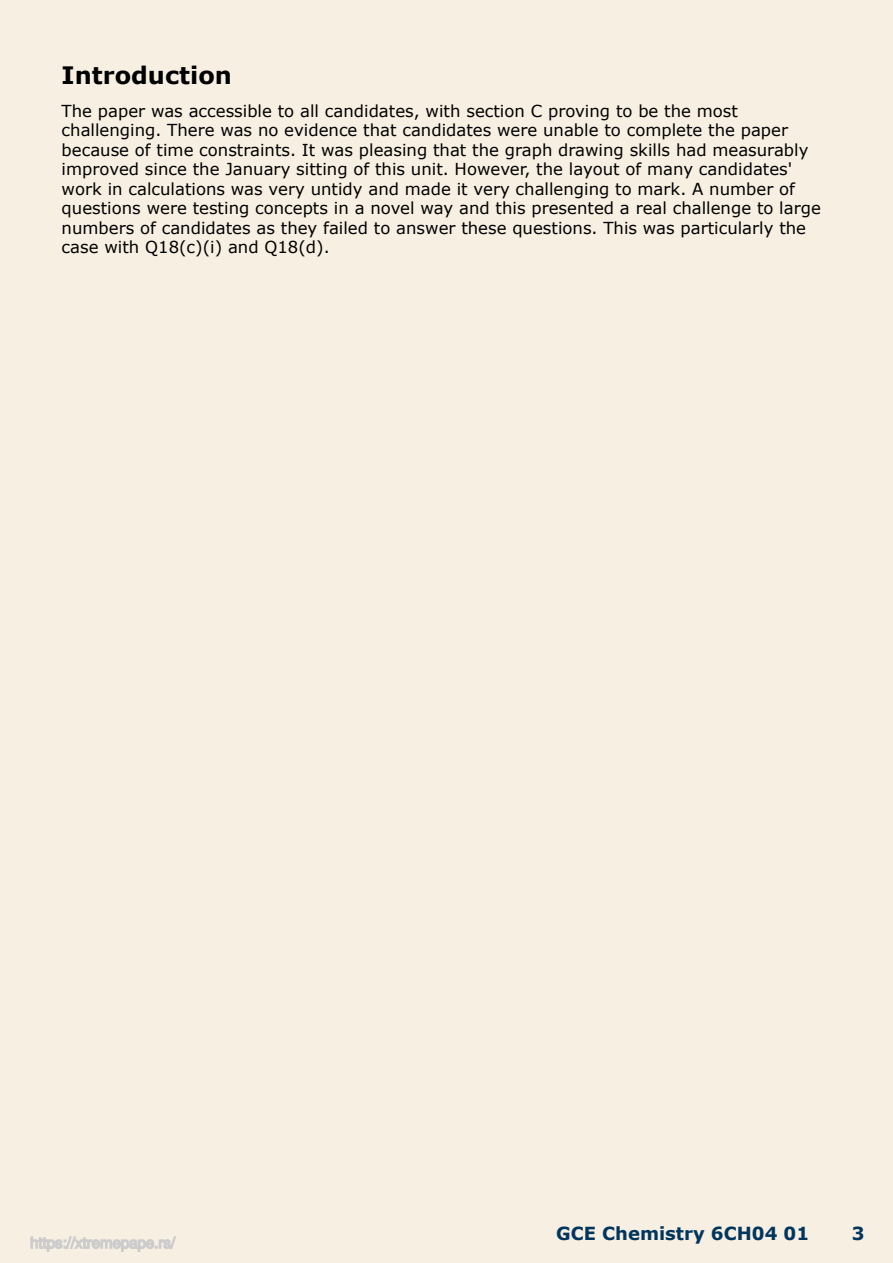
<style>
.page{position:relative;width:893px;height:1263px;background:#f7efe2}
.page>*{position:absolute;margin:0;border:0;box-sizing:border-box;transform-origin:0 0}
.t1{font:700 24px "Verdana";color:#000}
.t2{font:700 18px "Verdana";color:#00355e}
.t3{font:16.5px/19.5px "Verdana";color:#000}
</style>
<div class="page">
<svg style="left:30px;top:1236px;width:146px;height:16px"></svg>
<h1 class="t1" style="left:62px;top:60px;width:172px">Introduction</h1>
<p class="t3" style="left:62px;top:100px;width:761px">The paper was accessible to all candidates, with section C proving to be the most challenging. There was no evidence that candidates were unable to complete the paper because of time constraints. It was pleasing that the graph drawing skills had measurably improved since the January sitting of this unit. However, the layout of many candidates' work in calculations was very untidy and made it very challenging to mark. A number of questions were testing concepts in a novel way and this presented a real challenge to large numbers of candidates as they failed to answer these questions. This was particularly the case with Q18(c)(i) and Q18(d).</p>
<p class="t2" style="left:556px;top:1226px;width:255px">GCE Chemistry 6CH04 01</p>
<p class="t2" style="left:852px;top:1226px;width:14px">3</p>
</div>
